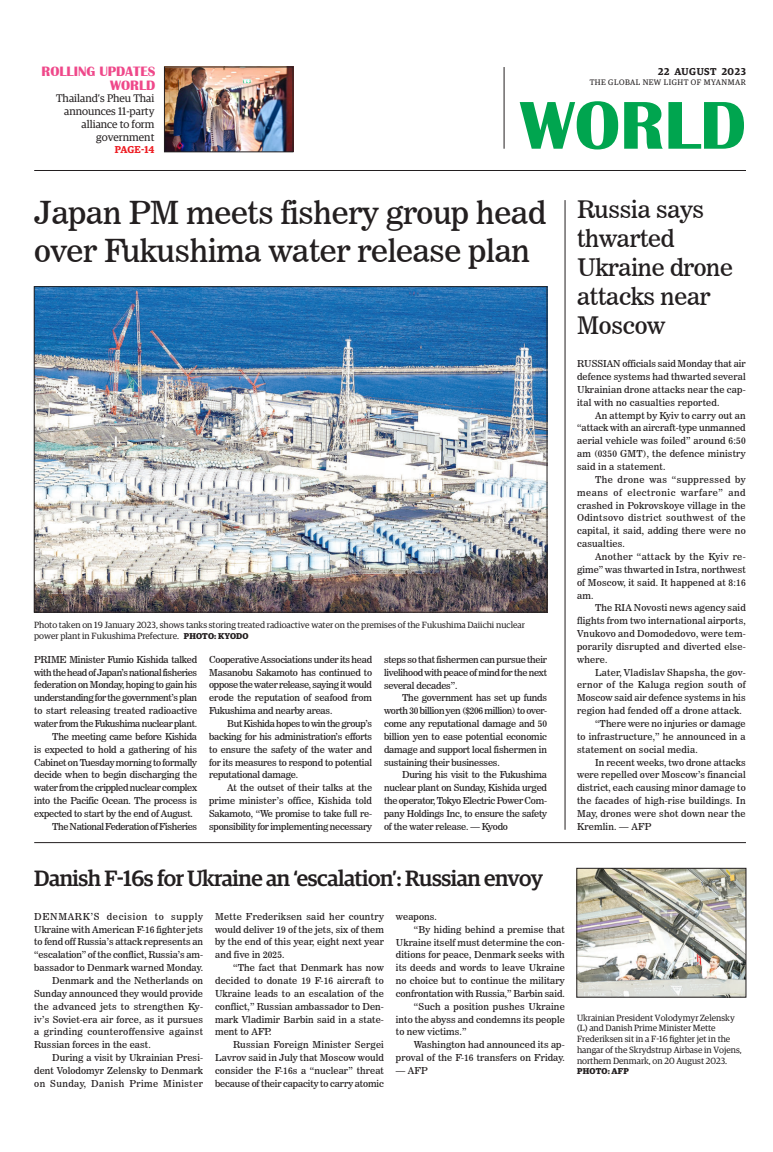
<style>
.page{position:relative;width:773px;height:1152px;background:#fff}
.page>*{position:absolute;margin:0;border:0;box-sizing:border-box;transform-origin:0 0}
.t1{font:700 70px "Britannic";color:#00a54f}
._2_Clm_Head{font:31.6px/37.9px "News 706 BT Roman C";letter-spacing:-.01em;color:#231f20}
._2_Clm_Head-2{font:24px/28.8px "News 706 BT Roman C";letter-spacing:-.01em;color:#231f20}
._2_Clm_Head-3{font:500 22.2px "Guardian Egyp";letter-spacing:-.02em;color:#231f20}
.t2{font:700 14px "Britannic";color:#ef488a}
.t3{font:11px/13.2px "Guardian Egyp";color:#231f20;text-align:right}
.t4{font:600 10px "Guardian Egyp";letter-spacing:.055em;color:#231f20}
.Spill_Style{font:600 10px "Guardian Egyp";letter-spacing:-.005em;color:#ee1d23}
._2nd_Body{font:9.5px/12.9px "News 706 BT Roman C";letter-spacing:.01em;color:#231f20;text-align:justify}
.Normal_Para{font:9.5px/12.9px "News 706 BT Roman C";letter-spacing:.01em;color:#231f20;text-align:justify}
._2nd_Body-2{font:9.5px "News 706 BT Roman C";letter-spacing:-.04em;color:#231f20}
.t5{font:9px/10.8px "Guardian Egyp";color:#231f20}
.t6{font:700 8.5px "Guardian Egyp";letter-spacing:.02em;color:#231f20}
.t7{font:8px "Guardian Egyp";letter-spacing:.06em;color:#231f20}
.s1{font-weight:700;font-size:8.5px}
</style>
<div class="page">
<hr style="left:34px;top:170px;width:712px;height:1px;background:#231f20">
<hr style="left:504px;top:67px;width:1px;height:82px;background:#231f20">
<img style="left:166px;top:69px;width:125px;height:81px">
<div style="left:164px;top:67px;width:129px;height:85px;border:1px solid #231f20"></div>
<hr style="left:564px;top:200px;width:1px;height:630px;background:#231f20">
<img style="left:36px;top:289px;width:509px;height:321px">
<div style="left:34px;top:287px;width:513px;height:325px;border:1px solid #231f20"></div>
<img style="left:578px;top:870px;width:166px;height:125px">
<div style="left:576px;top:868px;width:170px;height:129px;border:1px solid #231f20"></div>
<hr style="left:34px;top:842px;width:712px;height:1px;background:#231f20">
<p class="t2" style="left:42px;top:64px;width:115px">ROLLING UPDATES</p>
<p class="t2" style="left:110px;top:78px;width:47px">WORLD</p>
<p class="t3" style="left:56px;top:91px;width:100px">Thailand’s Pheu Thai announces 11-party alliance to form government</p>
<p class="Spill_Style" style="left:115px;top:142px;width:41px">PAGE-14</p>
<p class="t4" style="left:658px;top:64px;width:89px">22 AUGUST 2023</p>
<p class="t7" style="left:589px;top:76px;width:158px">THE GLOBAL NEW LIGHT OF MYANMAR</p>
<h1 class="t1" style="left:520px;top:86px;width:227px">WORLD</h1>
<p class="_2_Clm_Head" style="left:34px;top:194px;width:513px">Japan PM meets fishery group head over Fukushima water release plan</p>
<p class="t5" style="left:34px;top:619px;width:492px">Photo taken on 19 January 2023, shows tanks storing treated radioactive water on the premises of the Fukushima Daiichi nuclear power plant in Fukushima Prefecture. <span class="s1">PHOTO: KYODO</span></p>
<p class="Normal_Para" style="left:34px;top:653px;width:164px">PRIME Minister Fumio Kishida talked with the head of Japan’s national fisheries federation on Monday, hoping to gain his understanding for the government’s plan to start releasing treated radioactive water from the Fukushima nuclear plant.</p>
<p class="_2nd_Body" style="left:34px;top:730px;width:164px;text-indent:18px">The meeting came before Kishida is expected to hold a gathering of his Cabinet on Tuesday morning to formally decide when to begin discharging the water from the crippled nuclear complex into the Pacific Ocean. The process is expected to start by the end of August.</p>
<p class="_2nd_Body-2" style="left:52px;top:821px;width:146px">The National Federation of Fisheries</p>
<p class="_2nd_Body" style="left:209px;top:653px;width:164px">Cooperative Associations under its head Masanobu Sakamoto has continued to oppose the water release, saying it would erode the reputation of seafood from Fukushima and nearby areas.</p>
<p class="_2nd_Body" style="left:209px;top:717px;width:164px;text-indent:18px">But Kishida hopes to win the group’s backing for his administration’s efforts to ensure the safety of the water and for its measures to respond to potential reputational damage.</p>
<p class="_2nd_Body" style="left:209px;top:781px;width:164px;text-indent:18px">At the outset of their talks at the prime minister’s office, Kishida told Sakamoto, “We promise to take full re&shy;sponsibility for implementing necessary</p>
<p class="_2nd_Body" style="left:384px;top:653px;width:164px">steps so that fishermen can pursue their livelihood with peace of mind for the next several decades”.</p>
<p class="_2nd_Body" style="left:384px;top:691px;width:164px;text-indent:18px">The government has set up funds worth 30 billion yen ($206 million) to over&shy;come any reputational damage and 50 billion yen to ease potential economic damage and support local fishermen in sustaining their businesses.</p>
<p class="_2nd_Body" style="left:384px;top:769px;width:164px;text-indent:18px">During his visit to the Fukushima nuclear plant on Sunday, Kishida urged the operator, Tokyo Electric Power Com&shy;pany Holdings Inc, to ensure the safety of the water release. — Kyodo</p>
<p class="_2_Clm_Head-2" style="left:577px;top:195px;width:157px">Russia says thwarted<br>Ukraine drone attacks near<br>Moscow</p>
<p class="Normal_Para" style="left:577px;top:357px;width:170px">RUSSIAN officials said Monday that air defence systems had thwarted several Ukrainian drone attacks near the cap&shy;ital with no casualties reported.</p>
<p class="_2nd_Body" style="left:577px;top:409px;width:170px;text-indent:18px">An attempt by Kyiv to carry out an “attack with an aircraft-type unmanned aerial vehicle was foiled” around 6:50 am (0350 GMT), the defence ministry said in a statement.</p>
<p class="_2nd_Body" style="left:577px;top:473px;width:170px;text-indent:18px">The drone was “suppressed by means of electronic warfare” and crashed in Pokrovskoye village in the Odintsovo district southwest of the capital, it said, adding there were no casualties.</p>
<p class="_2nd_Body" style="left:577px;top:550px;width:170px;text-indent:18px">Another “attack by the Kyiv re&shy;gime” was thwarted in Istra, northwest of Moscow, it said. It happened at 8:16 am.</p>
<p class="_2nd_Body" style="left:577px;top:601px;width:170px;text-indent:18px">The RIA Novosti news agency said flights from two international airports, Vnukovo and Domodedovo, were tem&shy;porarily disrupted and diverted else&shy;where.</p>
<p class="_2nd_Body" style="left:577px;top:666px;width:170px;text-indent:18px">Later, Vladislav Shapsha, the gov&shy;ernor of the Kaluga region south of Moscow said air defence systems in his region had fended off a drone attack.</p>
<p class="_2nd_Body" style="left:577px;top:717px;width:170px;text-indent:18px">“There were no injuries or damage to infrastructure,” he announced in a statement on social media.</p>
<p class="_2nd_Body" style="left:577px;top:756px;width:170px;text-indent:18px">In recent weeks, two drone attacks were repelled over Moscow’s financial district, each causing minor damage to the facades of high-rise buildings. In May, drones were shot down near the Kremlin. — AFP</p>
<p class="_2_Clm_Head-3" style="left:34px;top:862px;width:510px">Danish F-16s for Ukraine an ‘escalation’: Russian envoy</p>
<p class="Normal_Para" style="left:34px;top:910px;width:170px">DENMARK’S decision to supply Ukraine with American F-16 fighter jets to fend off Russia’s attack represents an “escalation” of the conflict, Russia’s am&shy;bassador to Denmark warned Monday.</p>
<p class="_2nd_Body" style="left:34px;top:974px;width:170px;text-indent:18px">Denmark and the Netherlands on Sunday announced they would provide the advanced jets to strengthen Ky&shy;iv’s Soviet-era air force, as it pursues a grinding counteroffensive against Russian forces in the east.</p>
<p class="_2nd_Body" style="left:34px;top:1051px;width:170px;text-indent:18px">During a visit by Ukrainian Presi&shy;dent Volodomyr Zelensky to Denmark on Sunday, Danish Prime Minister</p>
<p class="_2nd_Body" style="left:215px;top:910px;width:170px">Mette Frederiksen said her country would deliver 19 of the jets, six of them by the end of this year, eight next year and five in 2025.</p>
<p class="_2nd_Body" style="left:215px;top:961px;width:170px;text-indent:18px">“The fact that Denmark has now decided to donate 19 F-16 aircraft to Ukraine leads to an escalation of the conflict,” Russian ambassador to Den&shy;mark Vladimir Barbin said in a state&shy;ment to AFP.</p>
<p class="_2nd_Body" style="left:215px;top:1038px;width:170px;text-indent:18px">Russian Foreign Minister Sergei Lavrov said in July that Moscow would consider the F-16s a “nuclear” threat because of their capacity to carry atomic</p>
<p class="_2nd_Body" style="left:396px;top:910px;width:43px">weapons.</p>
<p class="_2nd_Body" style="left:396px;top:923px;width:170px;text-indent:18px">“By hiding behind a premise that Ukraine itself must determine the con&shy;ditions for peace, Denmark seeks with its deeds and words to leave Ukraine no choice but to continue the military confrontation with Russia,” Barbin said.</p>
<p class="_2nd_Body" style="left:396px;top:1000px;width:170px;text-indent:18px">“Such a position pushes Ukraine into the abyss and condemns its people to new victims.”</p>
<p class="_2nd_Body" style="left:396px;top:1038px;width:170px;text-align:right">Washington had announced its ap&shy;proval of the F-16 transfers on Friday.</p>
<p class="_2nd_Body" style="left:396px;top:1064px;width:33px">— AFP</p>
<p class="t5" style="left:577px;top:1011px;width:166px">Ukrainian President Volodymyr Zelensky (L) and Danish Prime Minister Mette Frederiksen sit in a F-16 fighter jet in the hangar of the Skrydstrup Airbase in Vojens, northern Denmark, on 20 August 2023.</p>
<p class="t6" style="left:577px;top:1064px;width:53px">PHOTO: AFP</p>
</div>
